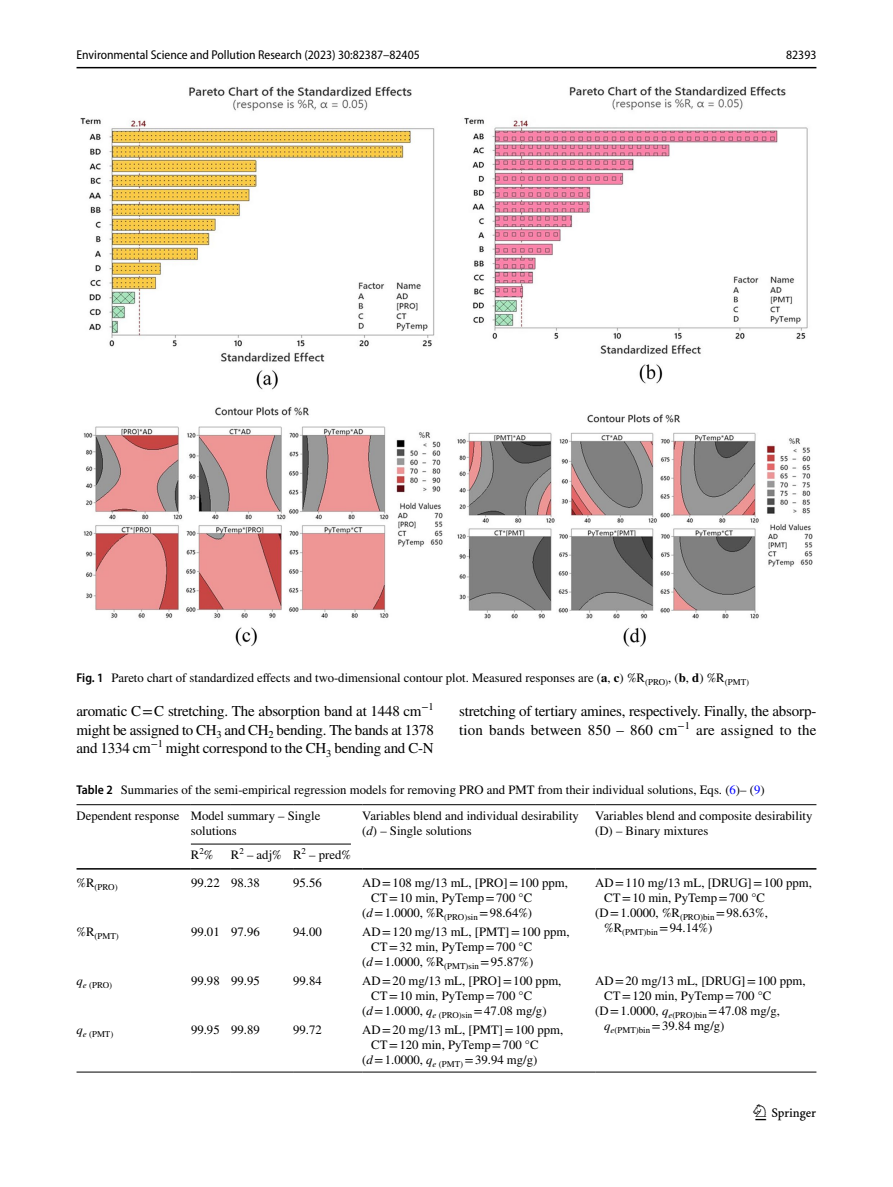
<style>
.page{position:relative;width:893px;height:1187px;background:#fff}
.page>*{position:absolute;margin:0;border:0;box-sizing:border-box;transform-origin:0 0}
.t1{font:22.5px "Springnew Regular 3";color:#000}
.t2{font:15px/18.8px "STIX";letter-spacing:-.015em;color:#000;text-align:justify}
.t3{font:12.75px/15px "STIX";color:#000}
.t4{font:semi-condensed 12.75px "Myriad Pro";color:#000}
.t5{font:8.85px "STIX";color:#000}
.s1{font-family:"Myriad Pro";font-weight:600;font-stretch:semi-condensed}
.s2{font-weight:700}
.s3{color:#00f}
.s4{font-style:italic}
</style>
<div class="page">
<hr style="left:77px;top:67px;width:739px;height:1px;background:#000">
<img style="left:81px;top:87px;width:731px;height:560px">
<hr style="left:77px;top:804px;width:114px;height:1px;background:#000">
<hr style="left:77px;top:868px;width:114px;height:1px;background:#000">
<hr style="left:191px;top:804px;width:40px;height:1px;background:#000">
<hr style="left:231px;top:804px;width:62px;height:1px;background:#000">
<hr style="left:293px;top:804px;width:69px;height:1px;background:#000">
<hr style="left:362px;top:804px;width:233px;height:1px;background:#000">
<hr style="left:362px;top:868px;width:233px;height:1px;background:#000">
<hr style="left:595px;top:804px;width:221px;height:1px;background:#000">
<hr style="left:595px;top:868px;width:221px;height:1px;background:#000">
<hr style="left:191px;top:868px;width:40px;height:1px;background:#000">
<hr style="left:231px;top:868px;width:62px;height:1px;background:#000">
<hr style="left:293px;top:868px;width:69px;height:1px;background:#000">
<hr style="left:595px;top:1071px;width:221px;height:1px;background:#000">
<hr style="left:77px;top:1071px;width:114px;height:1px;background:#000">
<hr style="left:191px;top:1071px;width:40px;height:1px;background:#000">
<hr style="left:231px;top:1071px;width:62px;height:1px;background:#000">
<hr style="left:293px;top:1071px;width:69px;height:1px;background:#000">
<hr style="left:362px;top:1071px;width:233px;height:1px;background:#000">
<hr style="left:191px;top:843px;width:160px;height:1px;background:#000">
<p class="t4" style="left:77px;top:48px;width:345px">Environmental Science and Pollution Research (2023) 30:82387–82405</p>
<p class="t4" style="left:786px;top:48px;width:32px">82393</p>
<p class="t3" style="left:77px;top:671px;width:674px"><span class="s1">Fig. 1</span> Pareto chart of standardized effects and two-dimensional contour plot. Measured responses are (<span class="s2">a</span>, <span class="s2">c</span>) %R<sub>(PRO)</sub>, (<span class="s2">b</span>, <span class="s2">d</span>) %R<sub>(PMT)</sub></p>
<p class="t2" style="left:77px;top:702px;width:359px">aromatic C=C stretching. The absorption band at 1448 cm<sup>−1 </sup>might be assigned to CH<sub>3</sub> and CH<sub>2</sub> bending. The bands at 1378 and 1334 cm<sup>−1</sup> might correspond to the CH<sub>3</sub> bending and C-N</p>
<p class="t2" style="left:459px;top:702px;width:359px">stretching of tertiary amines, respectively. Finally, the absorp&shy;tion bands between 850 – 860 cm<sup>−1</sup> are assigned to the</p>
<p class="t3" style="left:77px;top:778px;width:690px;line-height:25.5px"><span class="s1">Table 2</span> Summaries of the semi-empirical regression models for removing PRO and PMT from their individual solutions, Eqs. (<span class="s3">6</span>)– (<span class="s3">9</span>)<br>Dependent response Model summary – Single</p>
<p class="t3" style="left:191px;top:823px;width:48px">solutions</p>
<p class="t3" style="left:362px;top:808px;width:218px">Variables blend and individual desirability (<span class="s4">d</span>) – Single solutions</p>
<p class="t3" style="left:595px;top:808px;width:219px">Variables blend and composite desirability (D) – Binary mixtures</p>
<p class="t3" style="left:191px;top:848px;width:24px">R<sup>2</sup>%</p>
<p class="t3" style="left:231px;top:848px;width:122px">R<sup>2</sup> – adj% R<sup>2</sup> – pred%</p>
<p class="t5" style="left:77px;top:881px;width:43px"><sup>%R</sup>(PRO)</p>
<p class="t3" style="left:191px;top:876px;width:70px">99.22 98.38</p>
<p class="t3" style="left:293px;top:876px;width:30px">95.56</p>
<p class="t3" style="left:362px;top:876px;width:207px">AD=108 mg/13 mL, [PRO]=100 ppm,</p>
<p class="t3" style="left:371px;top:891px;width:162px">CT=10 min, PyTemp=700 °C</p>
<p class="t3" style="left:362px;top:906px;width:171px">(<span class="s4">d</span>=1.0000, %R<sub>(PRO)sin</sub> =98.64%)</p>
<p class="t3" style="left:595px;top:876px;width:218px">AD=110 mg/13 mL, [DRUG]=100 ppm,</p>
<p class="t3" style="left:604px;top:891px;width:162px">CT=10 min, PyTemp=700 °C</p>
<p class="t3" style="left:595px;top:906px;width:174px">(D=1.0000, %R<sub>(PRO)bin</sub> =98.63%,</p>
<p class="t3" style="left:77px;top:924px;width:20px">%R</p>
<p class="t3" style="left:604px;top:921px;width:110px">%R<sub>(PMT)bin</sub> =94.14%)</p>
<p class="t5" style="left:95px;top:930px;width:26px">(PMT)</p>
<p class="t3" style="left:191px;top:924px;width:70px">99.01 97.96</p>
<p class="t3" style="left:293px;top:924px;width:30px">94.00</p>
<p class="t3" style="left:362px;top:924px;width:209px">AD=120 mg/13 mL, [PMT]=100 ppm,</p>
<p class="t3" style="left:371px;top:939px;width:162px">CT=32 min, PyTemp=700 °C</p>
<p class="t3" style="left:362px;top:954px;width:173px">(<span class="s4">d</span>=1.0000, %R<sub>(PMT)sin</sub> =95.87%)</p>
<p class="t5" style="left:77px;top:978px;width:37px"><sup>q</sup><span class="s4">e</span> (PRO)</p>
<p class="t3" style="left:191px;top:973px;width:70px">99.98 99.95</p>
<p class="t3" style="left:293px;top:973px;width:30px">99.84</p>
<p class="t3" style="left:362px;top:973px;width:201px">AD=20 mg/13 mL, [PRO]=100 ppm,</p>
<p class="t3" style="left:371px;top:988px;width:162px">CT=10 min, PyTemp=700 °C</p>
<p class="t3" style="left:362px;top:1003px;width:186px">(<span class="s4">d</span>=1.0000, <span class="s4">q</span><sub>e</sub> <sub>(PRO)sin</sub> =47.08 mg/g)</p>
<p class="t5" style="left:77px;top:1027px;width:38px"><sup>q</sup><span class="s4">e</span> (PMT)</p>
<p class="t3" style="left:191px;top:1022px;width:70px">99.95 99.89</p>
<p class="t3" style="left:293px;top:1022px;width:30px">99.72</p>
<p class="t3" style="left:362px;top:1022px;width:202px">AD=20 mg/13 mL, [PMT]=100 ppm,</p>
<p class="t3" style="left:371px;top:1037px;width:169px">CT=120 min, PyTemp=700 °C</p>
<p class="t3" style="left:362px;top:1052px;width:177px">(<span class="s4">d</span>=1.0000, <span class="s4">q</span><sub>e</sub> <sub>(PMT)</sub> =39.94 mg/g)</p>
<p class="t3" style="left:595px;top:973px;width:212px">AD=20 mg/13 mL, [DRUG]=100 ppm,</p>
<p class="t3" style="left:604px;top:988px;width:169px">CT=120 min, PyTemp=700 °C</p>
<p class="t3" style="left:595px;top:1003px;width:186px">(D=1.0000, <span class="s4">q</span><sub>e</sub><sub>(PRO)bin</sub> =47.08 mg/g,</p>
<p class="t3" style="left:604px;top:1018px;width:122px"><span class="s4">q</span><sub>e</sub><sub>(PMT)bin</sub> =39.84 mg/g)</p>
<h1 class="t1" style="left:755px;top:1104px;width:62px">1 3</h1>
</div>
